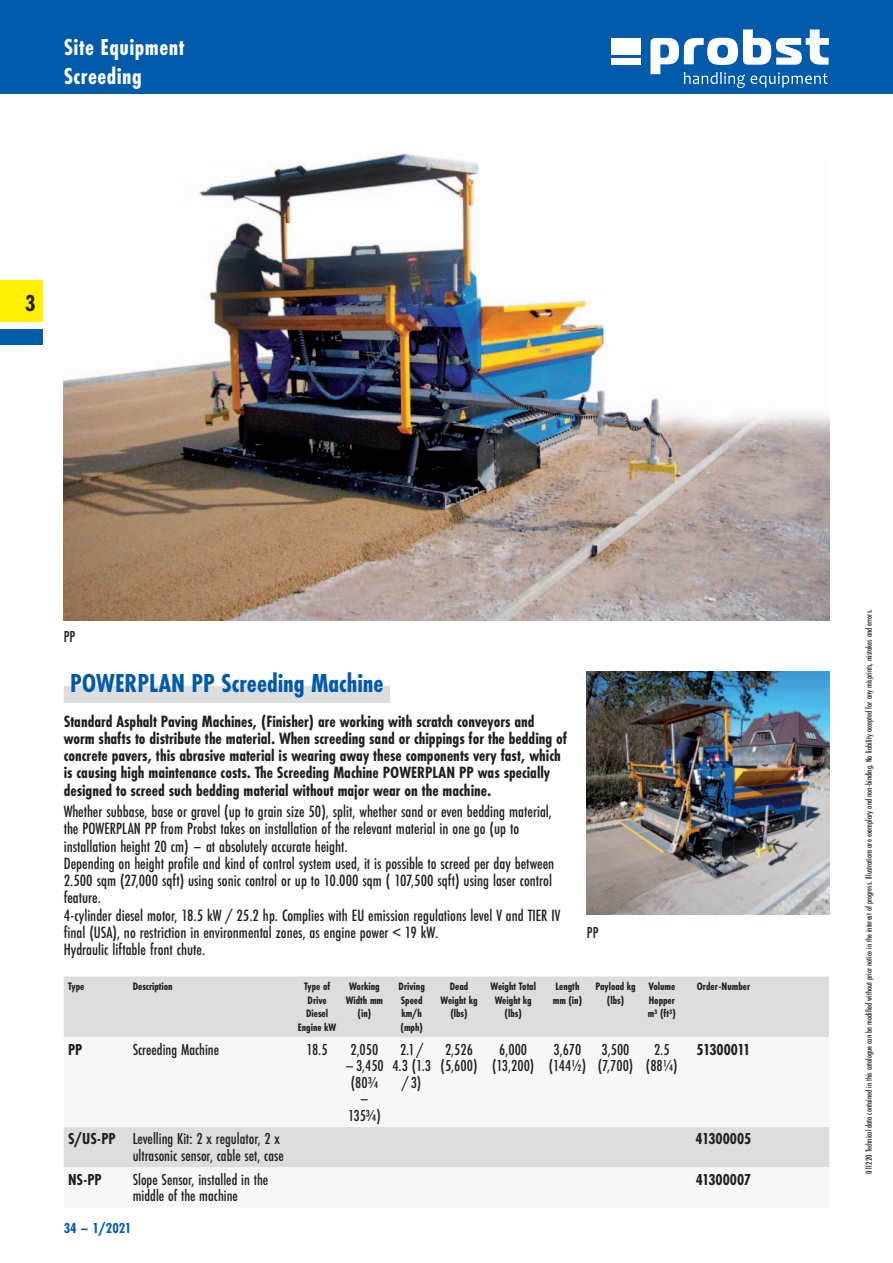
<style>
.page{position:relative;width:893px;height:1263px;background:#fff}
.page>*{position:absolute;margin:0;border:0;box-sizing:border-box;transform-origin:0 0}
.t1{font:700 27px "Futura PT Cond";color:#015aaa}
.t2{font:700 24px/28.5px "Futura PT Cond";letter-spacing:.02em;color:#fff}
.t3{font:700 24px "Futura PT Cond";color:#231f20}
.t4{font:500 16.95px/17.2px "Futura PT Cond";color:#231f20}
.t5{font:700 16.95px/17.2px "Futura PT Cond";color:#231f20}
.t6{font:500 16.5px/16.5px "Futura PT Cond";color:#231f20;text-align:center}
.t7{font:700 16.5px "Futura PT Cond";color:#231f20}
.t8{font:700 16.5px "Futura PT Cond";letter-spacing:-.04em;color:#231f20}
.t9{font:700 15px "Futura PT Cond";color:#015aaa}
.t10{font:700 11.25px/13.5px "Futura PT Cond";color:#231f20;text-align:center}
.t11{font:500 9px "Futura PT Cond";color:#231f20}
.s1{font-weight:700}
</style>
<div class="page">
<div style="left:0;top:0;width:893px;height:94px;background:#015aaa"></div>
<div style="left:0;top:281px;width:43px;height:42px;background:#fff101"></div>
<div style="left:0;top:329px;width:43px;height:15px;background:#015aaa"></div>
<div style="left:64px;top:686px;width:326px;height:17px;background:#dcdddf"></div>
<img style="left:64px;top:153px;width:765px;height:468px">
<img style="left:587px;top:672px;width:242px;height:242px">
<div style="left:64px;top:977px;width:765px;height:60px;background:#dcdddf"></div>
<div style="left:64px;top:1127px;width:765px;height:40px;background:#dcdddf"></div>
<div style="left:611px;top:38px;width:29px;height:17px;background:#fff"></div>
<div style="left:611px;top:58px;width:29px;height:7px;background:#fff"></div>
<svg style="left:650px;top:29px;width:179px;height:59px"></svg>
<h2 class="t2" style="left:64px;top:34px;width:122px">Site Equipment<br>Screeding</h2>
<h2 class="t3" style="left:25px;top:291px;width:12px">3</h2>
<p class="t6" style="left:64px;top:629px;width:13px">PP</p>
<h1 class="t1" style="left:70px;top:670px;width:315px">POWERPLAN PP Screeding Machine</h1>
<p class="t5" style="left:64px;top:713px;width:505px">Standard Asphalt Paving Machines, (Finisher) are working with scratch conveyors and worm shafts to distribute the material. When screeding sand or chippings for the bedding of concrete pavers, this abrasive material is wearing away these components very fast, which is causing high maintenance costs. The Screeding Machine POWERPLAN PP was specially designed to screed such bedding material without major wear on the machine.</p>
<p class="t4" style="left:64px;top:804px;width:498px">Whether subbase, base or gravel (up to grain size 50), split, whether sand or even bedding material, the POWERPLAN PP from Probst takes on installation of the relevant material in one go (up to installation height 20 cm) – at absolutely accurate height.<br>Depending on height profile and kind of control system used, it is possible to screed per day between 2.500 sqm (27,000 sqft) using sonic control or up to 10.000 sqm ( 107,500 sqft) using laser control feature.<br>4-cylinder diesel motor, 18.5 kW / 25.2 hp. Complies with EU emission regulations level V and TIER IV final (USA), no restriction in environmental zones, as engine power &lt; 19 kW.<br>Hydraulic liftable front chute.</p>
<p class="t6" style="left:587px;top:925px;width:13px">PP</p>
<p class="t10" style="left:68px;top:980px;width:18px">Type</p>
<p class="t10" style="left:133px;top:980px;width:42px">Description</p>
<p class="t10" style="left:298px;top:980px;width:40px">Type of<br>Drive<br>Diesel<br>Engine kW</p>
<p class="t10" style="left:346px;top:980px;width:39px">Working<br>Width mm (in)</p>
<p class="t10" style="left:398px;top:980px;width:28px;text-align:left">Driving<br>Speed km/h (mph)</p>
<p class="t10" style="left:440px;top:980px;width:39px">Dead<br>Weight kg (lbs)</p>
<p class="t10" style="left:490px;top:980px;width:47px">Weight Total<br>Weight kg (lbs)</p>
<p class="t10" style="left:553px;top:980px;width:31px;text-align:left">Length mm (in)</p>
<p class="t10" style="left:595px;top:980px;width:42px">Payload kg (lbs)</p>
<p class="t10" style="left:648px;top:980px;width:30px;text-align:justify">Volume Hopper m³ (ft³)</p>
<p class="t10" style="left:697px;top:980px;width:55px">Order- Number</p>
<p class="t7" style="left:68px;top:1041px;width:16px">PP</p>
<p class="t6" style="left:133px;top:1042px;width:88px">Screeding Machine</p>
<p class="t6" style="left:306px;top:1042px;width:23px">18.5</p>
<p class="t6" style="left:350px;top:1042px;width:30px">2,050</p>
<p class="t6" style="left:345px;top:1058px;width:40px">– 3,450 (80¾ –<br>135¾)</p>
<p class="t6" style="left:392px;top:1042px;width:40px">2.1 /<br>4.3 (1.3 / 3)</p>
<p class="t6" style="left:441px;top:1042px;width:38px;text-align:left">2,526 (5,600)</p>
<p class="t6" style="left:492px;top:1042px;width:44px">6,000 (13,200)</p>
<p class="t6" style="left:549px;top:1042px;width:39px;text-align:left">3,670 (144½)</p>
<p class="t6" style="left:598px;top:1042px;width:37px;text-align:left">3,500 (7,700)</p>
<p class="t6" style="left:646px;top:1042px;width:33px">2.5 (88¼)</p>
<p class="t8" style="left:696px;top:1041px;width:55px">51300011</p>
<p class="t6" style="left:68px;top:1131px;width:217px;text-align:right"><span class="s1">S/ US- PP</span> Levelling Kit: 2 x regulator, 2 x ultrasonic sensor, cable set, case</p>
<p class="t7" style="left:696px;top:1131px;width:57px">41300005</p>
<p class="t7" style="left:68px;top:1171px;width:35px">NS- PP</p>
<p class="t6" style="left:133px;top:1172px;width:137px;text-align:left">Slope Sensor, installed in the middle of the machine</p>
<p class="t7" style="left:696px;top:1171px;width:57px">41300007</p>
<p class="t9" style="left:64px;top:1221px;width:69px">34 – 1/2021</p>
<p class="t11" style="left:864px;top:1174px;width:566px;rotate:-90deg">011220 Technical data contained in this catalogue can be modified without prior notice in the interest of progress. Illustrations are exemplary and non- binding. No liability accepted for any misprints, mistakes and errors.</p>
</div>
